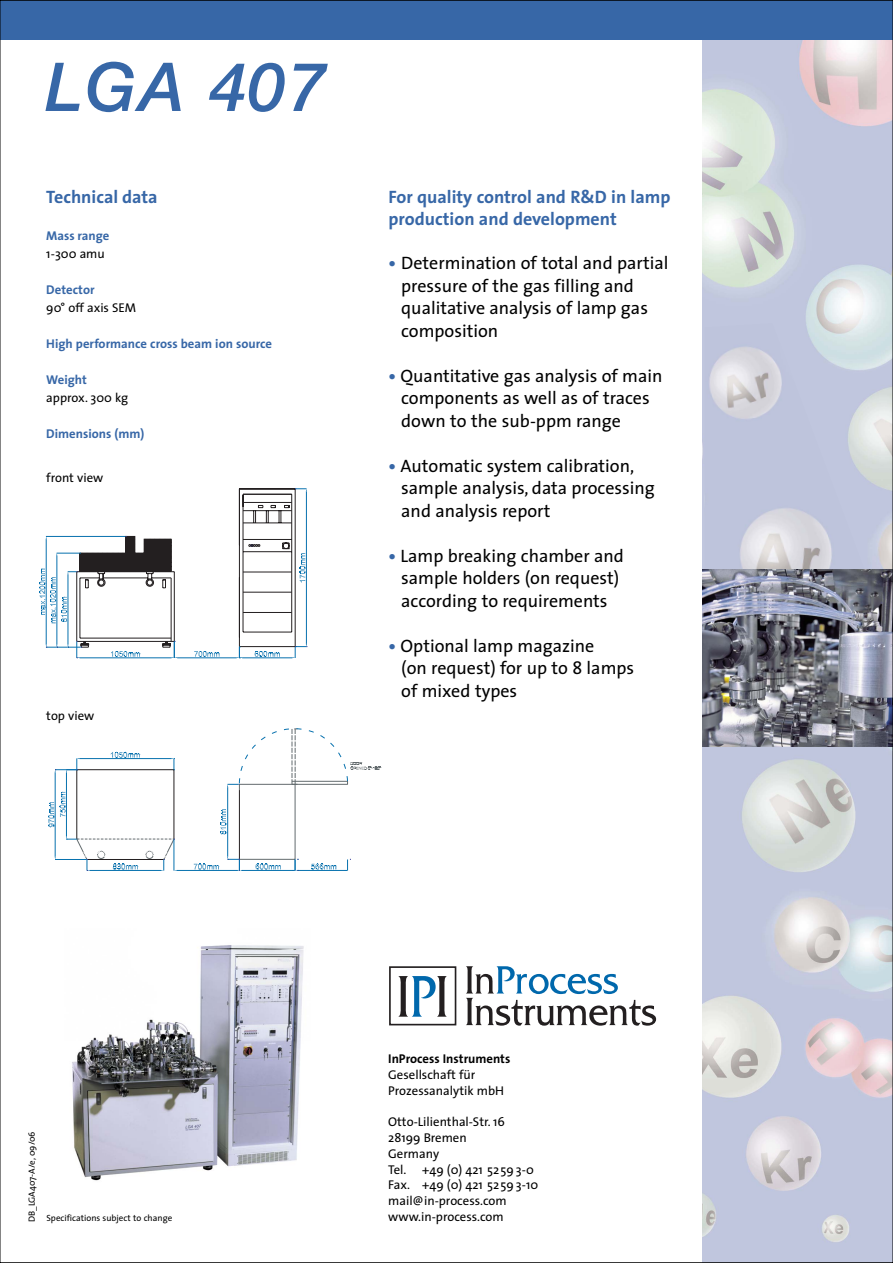
<style>
.page{position:relative;width:893px;height:1263px;background:#fff}
.page>*{position:absolute;margin:0;border:0;box-sizing:border-box;transform-origin:0 0}
.t1{font:italic 500 67.5px "Helvetica Neue";letter-spacing:.025em;color:#3767a7}
.t2{font:18px/22.5px "The Sans";color:#000}
.t3{font:700 18px/21.8px "The Sans";color:#3767a7}
.t4{font:12.75px/15.8px "The Sans";color:#000}
.t5{font:700 12.75px "The Sans";color:#3767a7}
.t6{font:700 12.75px "The Sans";color:#000}
.t7{font:9px "The Sans";color:#000}
.s1{font-family:"Helvetica Neue";font-weight:500;font-style:italic;font-size:15px;color:#3767a7}
</style>
<div class="page">
<img style="left:702px;top:747px;width:188px;height:514px">
<img style="left:702px;top:40px;width:188px;height:530px">
<div style="left:0;top:0;width:892px;height:40px;background:#3767a7"></div>
<img style="left:72px;top:945px;width:232px;height:236px">
<svg style="left:398px;top:976px;width:48px;height:41px"></svg>
<div style="left:389px;top:966px;width:67px;height:59px;border:2px solid #231f20"></div>
<svg style="left:466px;top:966px;width:190px;height:60px"></svg>
<hr style="left:239px;top:790px;width:1px;height:69px;background:#231f20">
<hr style="left:239px;top:859px;width:56px;height:1px;background:#636b6e">
<hr style="left:295px;top:784px;width:1px;height:75px;background:#636b6e">
<hr style="left:241px;top:870px;width:53px;height:1px;background:#0771ae">
<svg style="left:255px;top:864px;width:26px;height:6px"></svg>
<hr style="left:227px;top:787px;width:1px;height:69px;background:#0771ae">
<svg style="left:220px;top:809px;width:7px;height:26px"></svg>
<hr style="left:298px;top:870px;width:49px;height:1px;background:#0771ae">
<svg style="left:311px;top:864px;width:25px;height:6px"></svg>
<svg style="left:344px;top:859px;width:7px;height:12px"></svg>
<svg style="left:292px;top:859px;width:6px;height:12px"></svg>
<svg style="left:227px;top:728px;width:154px;height:62px"></svg>
<hr style="left:177px;top:870px;width:61px;height:1px;background:#0771ae">
<svg style="left:194px;top:864px;width:25px;height:6px"></svg>
<svg style="left:49px;top:752px;width:128px;height:119px"></svg>
<svg style="left:227px;top:856px;width:16px;height:15px"></svg>
<svg style="left:40px;top:488px;width:267px;height:171px"></svg>
<img style="left:704px;top:323px;width:183px;height:247px">
<img style="left:702px;top:570px;width:188px;height:177px">
<img style="left:798px;top:1008px;width:92px;height:107px">
<h1 class="t1" style="left:45px;top:63px;width:281px">LGA 407</h1>
<p class="t3" style="left:46px;top:188px;width:113px">Technical data</p>
<p class="t5" style="left:46px;top:231px;width:65px">Mass range</p>
<p class="t4" style="left:46px;top:248px;width:60px">1-300 amu</p>
<p class="t5" style="left:46px;top:285px;width:50px">Detector</p>
<p class="t4" style="left:46px;top:302px;width:91px">90° off axis SEM</p>
<p class="t5" style="left:46px;top:339px;width:227px">High performance cross beam ion source</p>
<p class="t5" style="left:46px;top:375px;width:42px">Weight</p>
<p class="t4" style="left:46px;top:392px;width:83px">approx. 300 kg</p>
<p class="t5" style="left:46px;top:429px;width:100px">Dimensions (mm)</p>
<p class="t4" style="left:46px;top:472px;width:59px">front view</p>
<p class="t4" style="left:46px;top:711px;width:49px">top view</p>
<p class="t3" style="left:388px;top:188px;width:283px">For quality control and R&amp;D in lamp production and development</p>
<p class="t2" style="left:401px;top:256px;width:269px;text-indent:-13px"><span class="s1">•</span> Determination of total and partial pressure of the gas filling and qualitative analysis of lamp gas composition</p>
<p class="t2" style="left:401px;top:368px;width:263px;text-indent:-13px"><span class="s1">•</span> Quantitative gas analysis of main components as well as of traces down to the sub-ppm range</p>
<p class="t2" style="left:401px;top:458px;width:255px;text-indent:-13px"><span class="s1">•</span> Automatic system calibration, sample analysis, data processing and analysis report</p>
<p class="t2" style="left:388px;top:548px;width:237px;text-align:center"><span class="s1">•</span> Lamp breaking chamber and sample holders (on request) according to requirements</p>
<p class="t2" style="left:401px;top:638px;width:234px;text-indent:-13px"><span class="s1">•</span> Optional lamp magazine<br>(on request) for up to 8 lamps of mixed types</p>
<p class="t7" style="left:28px;top:1222px;width:92px;rotate:-90deg">DB_LGA407-A/e, 09/06</p>
<p class="t6" style="left:388px;top:1055px;width:124px">InProcess Instruments</p>
<p class="t4" style="left:388px;top:1070px;width:117px">Gesellschaft für<br>Prozessanalytik mbH</p>
<p class="t4" style="left:388px;top:1117px;width:151px">Otto-Lilienthal-Str. 16<br>28199 Bremen<br>Germany<br>Tel. +49 (0) 421 5259 3-0<br>Fax. +49 (0) 421 5259 3-10 mail@in-process.com</p>
<p class="t7" style="left:46px;top:1215px;width:127px">Specifications subject to change</p>
<p class="t4" style="left:388px;top:1212px;width:117px">www.in-process.com</p>
</div>
